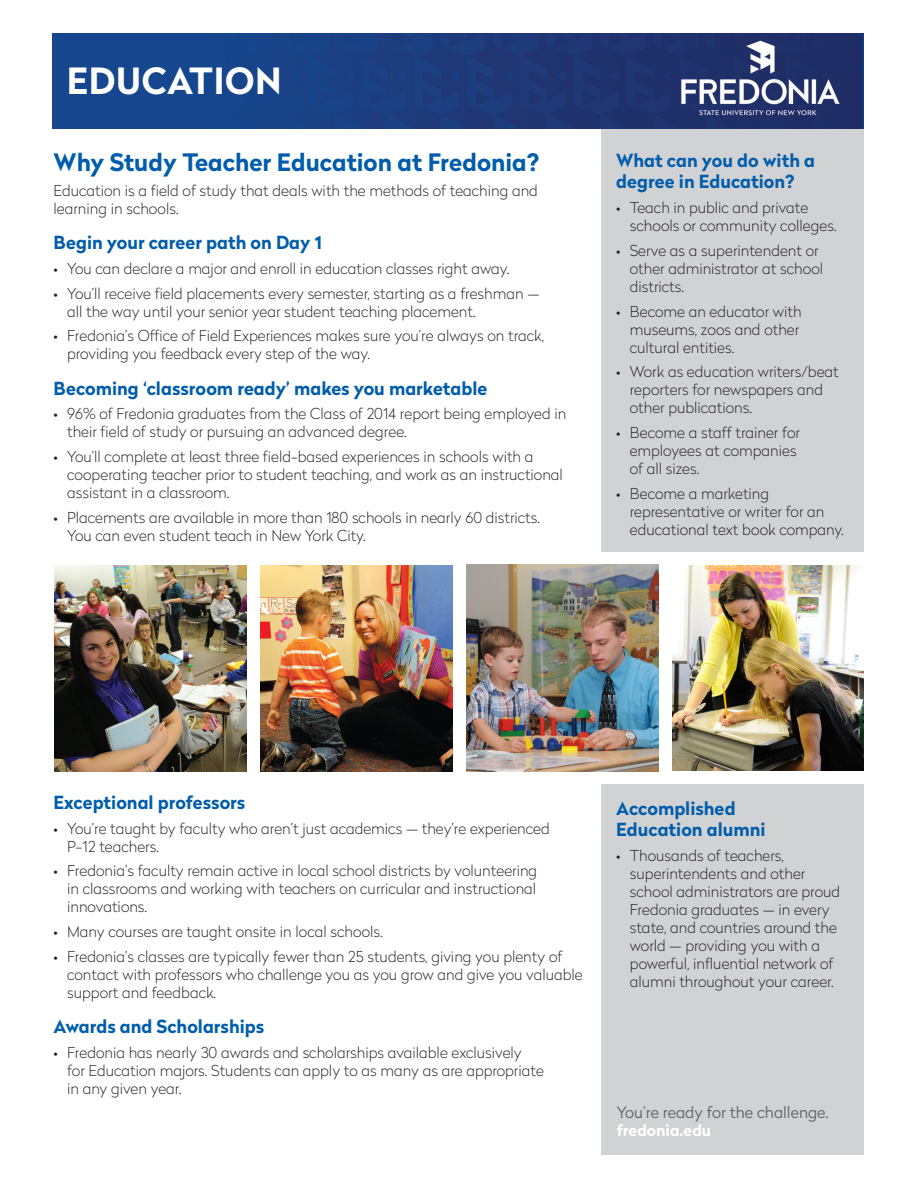
<style>
.page{position:relative;width:918px;height:1188px;background:#fff}
.page>*{position:absolute;margin:0;border:0;box-sizing:border-box;transform-origin:0 0}
.t1{font:700 36px "Radikal";letter-spacing:.02em;color:#fff}
.t2{font:700 24px "Radikal";color:#015dab}
.t3{font:700 18px/21.6px "Radikal";color:#015dab}
.t4{font:300 15.75px/18.8px "Radikal";color:#636366}
.t5{font:100 15px/18px "Radikal";color:#231f20}
.s1{font-weight:700;color:#fff}
</style>
<div class="page">
<div style="left:602px;top:117px;width:262px;height:1038px;background:#d1d2d4"></div>
<div style="left:0;top:552px;width:918px;height:232px;background:#fff"></div>
<img style="left:52px;top:33px;width:810px;height:95px">
<img style="left:467px;top:565px;width:192px;height:206px">
<img style="left:54px;top:565px;width:192px;height:206px">
<img style="left:260px;top:565px;width:193px;height:206px">
<img style="left:673px;top:565px;width:191px;height:205px">
<p class="t1" style="left:67px;top:55px;width:216px">EDUCATION</p>
<p class="t2" style="left:54px;top:145px;width:487px">Why Study Teacher Education at Fredonia?</p>
<p class="t5" style="left:54px;top:181px;width:486px">Education is a field of study that deals with the methods of teaching and learning in schools.</p>
<p class="t3" style="left:54px;top:232px;width:270px">Begin your career path on Day 1</p>
<p class="t5" style="left:54px;top:259px;width:457px">• You can declare a major and enroll in education classes right away.</p>
<p class="t5" style="left:67px;top:284px;width:474px;text-indent:-14px">• You’ll receive field placements every semester, starting as a freshman — all the way until your senior year student teaching placement.</p>
<p class="t5" style="left:67px;top:327px;width:479px;text-indent:-14px">• Fredonia’s Office of Field Experiences makes sure you’re always on track, providing you feedback every step of the way.</p>
<p class="t3" style="left:54px;top:377px;width:435px">Becoming ‘classroom ready’ makes you marketable</p>
<p class="t5" style="left:67px;top:404px;width:501px;text-indent:-14px">• 96% of Fredonia graduates from the Class of 2014 report being employed in their field of study or pursuing an advanced degree.</p>
<p class="t5" style="left:67px;top:447px;width:497px;text-indent:-14px">• You’ll complete at least three field-based experiences in schools with a cooperating teacher prior to student teaching, and work as an instructional assistant in a classroom.</p>
<p class="t5" style="left:67px;top:508px;width:474px;text-indent:-14px">• Placements are available in more than 180 schools in nearly 60 districts.<br>You can even student teach in New York City.</p>
<p class="t3" style="left:616px;top:149px;width:200px">What can you do with a degree in Education?</p>
<p class="t5" style="left:630px;top:198px;width:208px;text-indent:-14px">• Teach in public and private schools or community colleges.</p>
<p class="t5" style="left:630px;top:241px;width:195px;text-indent:-14px">• Serve as a superintendent or other administrator at school districts.</p>
<p class="t5" style="left:630px;top:302px;width:173px;text-indent:-14px">• Become an educator with museums, zoos and other cultural entities.</p>
<p class="t5" style="left:630px;top:363px;width:210px;text-indent:-14px">• Work as education writers/beat reporters for newspapers and other publications.</p>
<p class="t5" style="left:630px;top:423px;width:172px;text-indent:-14px">• Become a staff trainer for employees at companies of all sizes.</p>
<p class="t5" style="left:630px;top:484px;width:216px;text-indent:-14px">• Become a marketing representative or writer for an educational text book company.</p>
<p class="t3" style="left:54px;top:791px;width:193px">Exceptional professors</p>
<p class="t5" style="left:67px;top:819px;width:484px;text-indent:-14px">• You’re taught by faculty who aren’t just academics — they’re experienced<br>P-12 teachers.</p>
<p class="t5" style="left:67px;top:862px;width:472px;text-align:justify;text-indent:-14px">• Fredonia’s faculty remain active in local school districts by volunteering in classrooms and working with teachers on curricular and instructional innovations.</p>
<p class="t5" style="left:54px;top:922px;width:331px">• Many courses are taught onsite in local schools.</p>
<p class="t5" style="left:67px;top:947px;width:517px;text-indent:-14px">• Fredonia’s classes are typically fewer than 25 students, giving you plenty of contact with professors who challenge you as you grow and give you valuable support and feedback.</p>
<p class="t3" style="left:54px;top:1015px;width:212px">Awards and Scholarships</p>
<p class="t5" style="left:67px;top:1043px;width:478px;text-indent:-14px">• Fredonia has nearly 30 awards and scholarships available exclusively<br>for Education majors. Students can apply to as many as are appropriate in any given year.</p>
<p class="t3" style="left:616px;top:797px;width:151px">Accomplished<br>Education alumni</p>
<p class="t5" style="left:630px;top:846px;width:212px;text-indent:-14px">• Thousands of teachers, superintendents and other school administrators are proud<br>Fredonia graduates — in every state, and countries around the world — providing you with a powerful, influential network of alumni throughout your career.</p>
<p class="t4" style="left:617px;top:1102px;width:213px">You’re ready for the challenge. <span class="s1">fredonia.edu</span></p>
</div>
